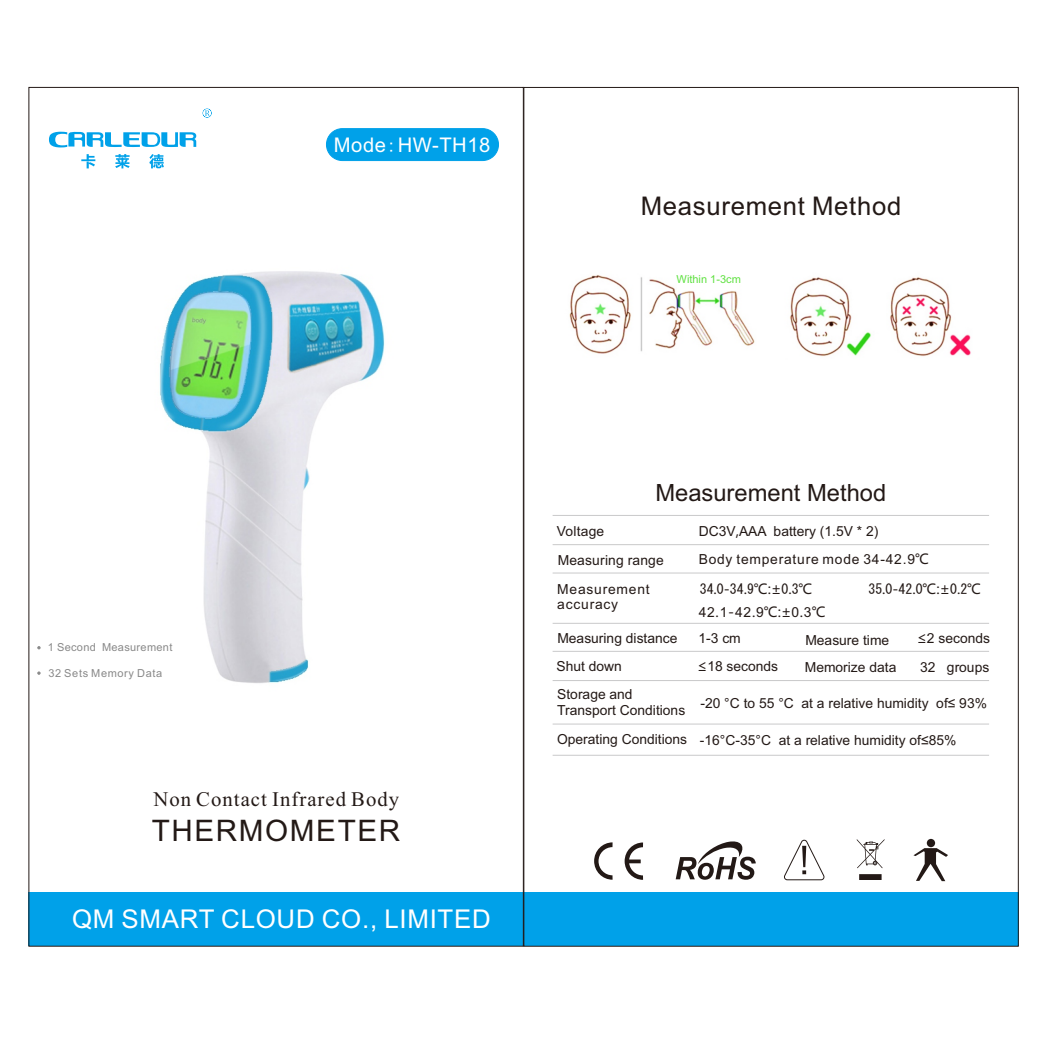
<style>
.page{position:relative;width:1063px;height:1063px;background:#fff}
.page>*{position:absolute;margin:0;border:0;box-sizing:border-box;transform-origin:0 0}
.t1{font:29.62px "Arial";letter-spacing:.055em;color:#231916}
.t2{font:25.88px "Arial";letter-spacing:.03em;color:#fff}
.t3{font:25.75px "Arial";letter-spacing:.03em;color:#231916}
.t4{font:23.75px "Arial";color:#231916}
.t5{font:20.75px "Times New Roman";letter-spacing:.05em;color:#231916}
.t6{font:20.25px "Arial";letter-spacing:.03em;color:#fff}
.t7{font:13.88px/28.9px "Arial";color:#231916}
.t8{font:13.88px/28.1px "Arial";letter-spacing:.055em;color:#231916}
.t9{font:13.88px "MS Gothic";color:#231916}
.t10{font:11px "Arial";letter-spacing:.03em;color:#898989}
.t11{font:11px "Arial";letter-spacing:.055em;color:#898989}
.t12{font:11px "Arial";color:#5fe141}
.s1{font-family:"Sim Hei"}
.s2{font-family:"Microsoft Ya Hei"}
</style>
<div class="page">
<svg style="left:203px;top:109px;width:9px;height:9px"></svg>
<svg style="left:49px;top:131px;width:147px;height:16px"></svg>
<svg style="left:81px;top:154px;width:83px;height:14px"></svg>
<div style="left:28px;top:892px;width:991px;height:53px;background:#00a1e9"></div>
<div style="left:326px;top:128px;width:173px;height:33px;background:#00a1e9;border:1px solid #00a1e9;border-radius:16px"></div>
<img style="left:569px;top:275px;width:402px;height:82px">
<div style="left:677px;top:278px;width:60px;height:12px;background:#fff"></div>
<img style="left:159px;top:271px;width:226px;height:412px">
<hr style="left:553px;top:515px;width:436px;height:1px;background:#c9c9ca">
<hr style="left:553px;top:544px;width:436px;height:1px;background:#c9c9ca">
<hr style="left:553px;top:573px;width:436px;height:1px;background:#c9c9ca">
<hr style="left:553px;top:623px;width:436px;height:1px;background:#c9c9ca">
<hr style="left:553px;top:651px;width:436px;height:1px;background:#c9c9ca">
<hr style="left:553px;top:680px;width:436px;height:1px;background:#c9c9ca">
<hr style="left:553px;top:724px;width:436px;height:1px;background:#c9c9ca">
<hr style="left:553px;top:755px;width:436px;height:1px;background:#c9c9ca">
<svg style="left:784px;top:840px;width:41px;height:40px"></svg>
<svg style="left:913px;top:839px;width:35px;height:42px"></svg>
<svg style="left:676px;top:841px;width:80px;height:39px"></svg>
<svg style="left:594px;top:842px;width:19px;height:38px"></svg>
<svg style="left:625px;top:843px;width:18px;height:37px"></svg>
<svg style="left:857px;top:839px;width:28px;height:41px"></svg>
<h3 class="t6" style="left:334px;top:137px;width:158px">Mode<span class="s1">:</span>HW-TH18</h3>
<h3 class="t3" style="left:641px;top:197px;width:262px">Measurement Method</h3>
<p class="t12" style="left:677px;top:275px;width:66px">Within 1-3cm</p>
<p class="t10" style="left:48px;top:643px;width:126px">1 Second Measurement</p>
<p class="t11" style="left:48px;top:669px;width:115px">32 Sets Memory Data</p>
<h3 class="t5" style="left:153px;top:792px;width:247px">Non Contact Infrared Body</h3>
<h1 class="t1" style="left:152px;top:819px;width:250px">THERMOMETER</h1>
<h2 class="t2" style="left:72px;top:910px;width:420px">QM SMART CLOUD CO., LIMITED</h2>
<h3 class="t4" style="left:655px;top:484px;width:232px">Measurement Method</h3>
<p class="t7" style="left:557px;top:518px;width:108px">Voltage<br>Measuring range<br>Measurement</p>
<p class="t8" style="left:557px;top:592px;width:62px">accuracy</p>
<p class="t7" style="left:556px;top:625px;width:123px;line-height:28.2px">Measuring distance<br>Shut down<br>Storage and</p>
<p class="t7" style="left:557px;top:696px;width:132px;line-height:29.5px">Transport Conditions<br>Operating Conditions</p>
<p class="t8" style="left:699px;top:518px;width:232px">DC3V<span class="s2">,</span>AAA battery (1.5V * 2)<br>Body temperature mode 34-42.9<span class="s2">℃</span></p>
<p class="t9" style="left:700px;top:582px;width:114px">34<span class="s2">.</span>0<span class="s2">-</span>34<span class="s2">.</span>9<span class="s2">℃:±</span>0<span class="s2">.</span>3<span class="s2">℃</span></p>
<p class="t9" style="left:868px;top:582px;width:114px">35<span class="s2">.</span>0<span class="s2">-</span>42<span class="s2">.</span>0<span class="s2">℃:±</span>0<span class="s2">.</span>2<span class="s2">℃</span></p>
<p class="t7" style="left:699px;top:599px;width:128px">42<span class="s2">.</span>1<span class="s2">-</span>42<span class="s2">.</span>9<span class="s2">℃:±</span>0<span class="s2">.</span>3<span class="s2">℃</span></p>
<p class="t7" style="left:698px;top:625px;width:44px">1-3 cm</p>
<p class="t7" style="left:805px;top:627px;width:85px">Measure time</p>
<p class="t7" style="left:917px;top:625px;width:75px"><span class="s2">≤</span>2 seconds</p>
<p class="t7" style="left:697px;top:653px;width:83px"><span class="s2">≤</span>18 seconds</p>
<p class="t7" style="left:805px;top:654px;width:93px">Memorize data</p>
<p class="t7" style="left:920px;top:654px;width:71px">32 groups</p>
<p class="t7" style="left:700px;top:690px;width:288px">-20 °C to 55 °C at a relative humidity of≤ 93%</p>
<p class="t7" style="left:700px;top:727px;width:258px">-16°C-35°C at a relative humidity of≤85%</p>
</div>
